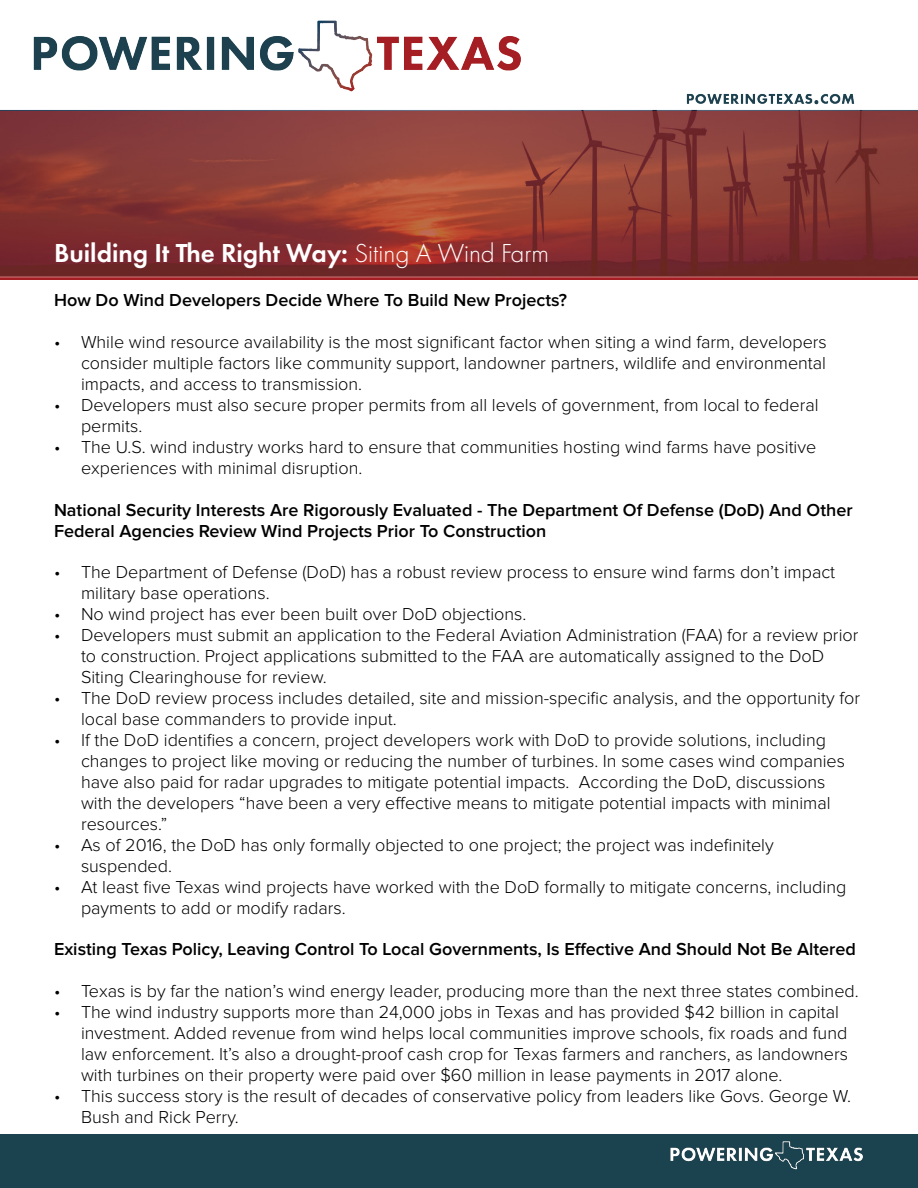
<style>
.page{position:relative;width:918px;height:1188px;background:#fff}
.page>*{position:absolute;margin:0;border:0;box-sizing:border-box;transform-origin:0 0}
.t1{font:600 27px "Futura PT";color:#fff}
.t2{font:300 18px/21px "Proxima Nova";color:#000}
.t3{font:600 18px/21.6px "Proxima Nova";color:#000}
.s1{font-weight:300}
</style>
<div class="page">
<img style="left:0;top:20px;width:918px;height:259px">
<div style="left:0;top:1134px;width:918px;height:54px;background:#1b434f"></div>
<img style="left:670px;top:1141px;width:193px;height:29px">
<h1 class="t1" style="left:54px;top:236px;width:497px">Building It The Right Way: <span class="s1">Siting A Wind Farm</span></h1>
<p class="t3" style="left:54px;top:290px;width:515px">How Do Wind Developers Decide Where To Build New Projects?</p>
<p class="t2" style="left:81px;top:333px;width:747px;text-align:justify;text-indent:-27px">• While wind resource availability is the most significant factor when siting a wind farm, developers consider multiple factors like community support, landowner partners, wildlife and environmental impacts, and access to transmission.</p>
<p class="t2" style="left:81px;top:396px;width:739px;text-indent:-27px">• Developers must also secure proper permits from all levels of government, from local to federal permits.</p>
<p class="t2" style="left:81px;top:438px;width:737px;text-indent:-27px">• The U.S. wind industry works hard to ensure that communities hosting wind farms have positive experiences with minimal disruption.</p>
<p class="t3" style="left:54px;top:499px;width:800px">National Security Interests Are Rigorously Evaluated - The Department Of Defense (DoD) And Other<br>Federal Agencies Review Wind Projects Prior To Construction</p>
<p class="t2" style="left:81px;top:562px;width:756px;text-indent:-27px">• The Department of Defense (DoD) has a robust review process to ensure wind farms don’t impact military base operations.</p>
<p class="t2" style="left:54px;top:604px;width:474px">• No wind project has ever been built over DoD objections.</p>
<p class="t2" style="left:81px;top:625px;width:779px;text-indent:-27px">• Developers must submit an application to the Federal Aviation Administration (FAA) for a review prior to construction. Project applications submitted to the FAA are automatically assigned to the DoD<br>Siting Clearinghouse for review.</p>
<p class="t2" style="left:81px;top:688px;width:781px;text-indent:-27px">• The DoD review process includes detailed, site and mission-specific analysis, and the opportunity for local base commanders to provide input.</p>
<p class="t2" style="left:81px;top:730px;width:766px;text-indent:-27px">• If the DoD identifies a concern, project developers work with DoD to provide solutions, including changes to project like moving or reducing the number of turbines. In some cases wind companies have also paid for radar upgrades to mitigate potential impacts. According the DoD, discussions with the developers “have been a very effective means to mitigate potential impacts with minimal resources.”</p>
<p class="t2" style="left:81px;top:835px;width:694px;text-indent:-27px">• As of 2016, the DoD has only formally objected to one project; the project was indefinitely suspended.</p>
<p class="t2" style="left:81px;top:877px;width:767px;text-indent:-27px">• At least five Texas wind projects have worked with the DoD formally to mitigate concerns, including payments to add or modify radars.</p>
<p class="t3" style="left:54px;top:939px;width:804px">Existing Texas Policy, Leaving Control To Local Governments, Is Effective And Should Not Be Altered</p>
<p class="t2" style="left:54px;top:981px;width:806px">• Texas is by far the nation’s wind energy leader, producing more than the next three states combined.</p>
<p class="t2" style="left:81px;top:1002px;width:769px;text-indent:-27px">• The wind industry supports more than 24,000 jobs in Texas and has provided $42 billion in capital investment. Added revenue from wind helps local communities improve schools, fix roads and fund law enforcement. It’s also a drought-proof cash crop for Texas farmers and ranchers, as landowners with turbines on their property were paid over $60 million in lease payments in 2017 alone.</p>
<p class="t2" style="left:81px;top:1086px;width:772px;text-indent:-27px">• This success story is the result of decades of conservative policy from leaders like Govs. George W.<br>Bush and Rick Perry.</p>
</div>
